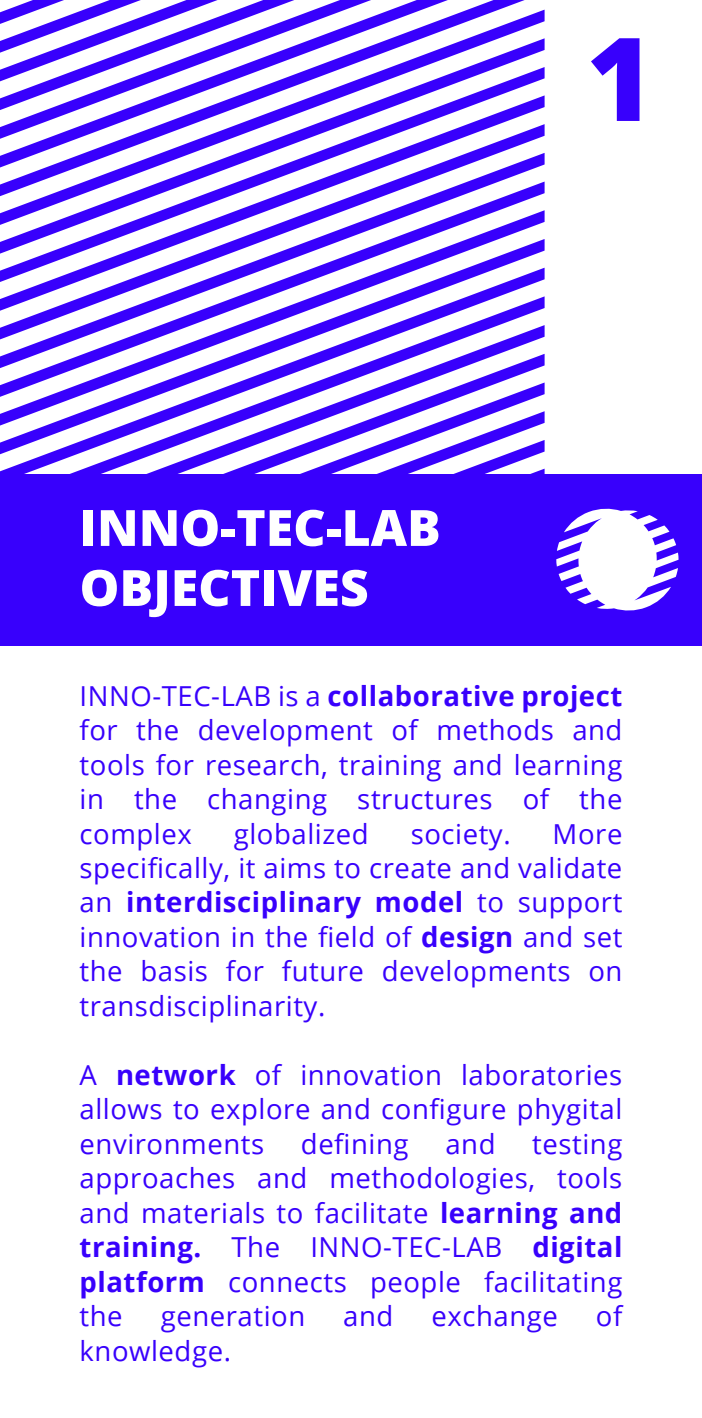
<style>
.page{position:relative;width:702px;height:1418px;background:#fff}
.page>*{position:absolute;margin:0;border:0;box-sizing:border-box;transform-origin:0 0}
.t1{font:800 115.75px "Open Sans";color:#3800fc}
.t2{font:800 50px/60px "Open Sans";color:#fff}
.t3{font:27.5px/34.5px "Open Sans";letter-spacing:.02em;color:#3800fc;text-align:justify}
.s1{font-weight:700}
</style>
<div class="page">
<svg style="left:371px;top:0;width:153px;height:67px"></svg>
<svg style="left:0;top:0;width:371px;height:67px"></svg>
<svg style="left:0;top:67px;width:544px;height:114px"></svg>
<svg style="left:0;top:181px;width:544px;height:87px"></svg>
<svg style="left:0;top:268px;width:544px;height:205px"></svg>
<div style="left:0;top:473px;width:702px;height:172px;background:#3800fc"></div>
<svg style="left:556px;top:508px;width:122px;height:103px"></svg>
<h1 class="t1" style="left:586px;top:-9px;width:69px">1</h1>
<h2 class="t2" style="left:80px;top:495px;width:362px">INNO-TEC-LAB<br>OBJECTIVES</h2>
<p class="t3" style="left:80px;top:677px;width:544px">INNO-TEC-LAB is a <span class="s1">collaborative project </span>for the development of methods and tools for research, training and learning in the changing structures of the complex</p>
<p class="t3" style="left:234px;top:815px;width:136px">globalized</p>
<p class="t3" style="left:410px;top:815px;width:101px">society.</p>
<p class="t3" style="left:80px;top:815px;width:544px;text-indent:473px">More specifically, it aims to create and validate an <span class="s1">interdisciplinary model</span> to support innovation in the field of <span class="s1">design</span> and set the basis for future developments on transdisciplinarity.</p>
<p class="t3" style="left:80px;top:1056px;width:544px">A <span class="s1">network</span> of innovation laboratories allows to explore and configure phygital environments</p>
<p class="t3" style="left:301px;top:1125px;width:109px">defining</p>
<p class="t3" style="left:445px;top:1125px;width:52px">and</p>
<p class="t3" style="left:80px;top:1125px;width:544px;text-indent:452px">testing approaches and methodologies, tools and materials to facilitate <span class="s1">learning and training.</span> The INNO-TEC-LAB <span class="s1">digital platform</span> connects people facilitating the</p>
<p class="t3" style="left:161px;top:1298px;width:146px">generation</p>
<p class="t3" style="left:343px;top:1298px;width:52px">and</p>
<p class="t3" style="left:431px;top:1298px;width:128px">exchange</p>
<p class="t3" style="left:596px;top:1298px;width:28px">of</p>
<p class="t3" style="left:80px;top:1332px;width:153px">knowledge.</p>
</div>
